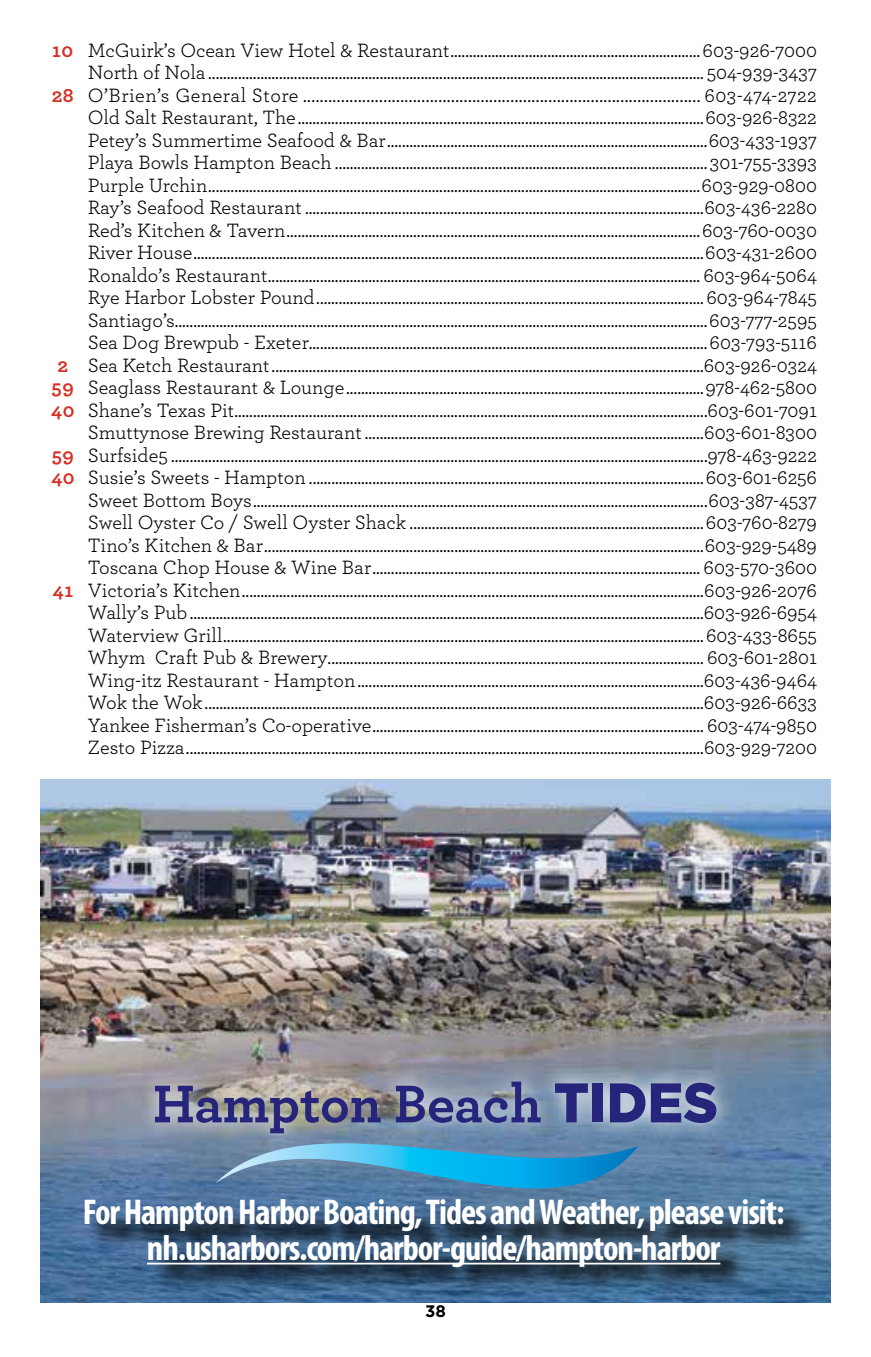
<style>
.page{position:relative;width:871px;height:1357px;background:#fff}
.page>*{position:absolute;margin:0;border:0;box-sizing:border-box;transform-origin:0 0}
.t1{font:700 55.8px "Archer";letter-spacing:-.005em;color:#26247b}
.t2{font:700 condensed 36px/36px "Myriad Pro";letter-spacing:-.03em;color:#fff;text-align:center}
.t3{font:20.25px/22.5px "Archer";color:#000;text-align:right}
.t4{font:700 16.65px "Gotham";color:#000}
.s1{font-weight:700;color:#d63127}
.s2{font-family:"Gotham";font-weight:900}
</style>
<div class="page">
<img style="left:40px;top:779px;width:790px;height:523px">
<svg style="left:138px;top:1064px;width:596px;height:86px;background:#949fad"></svg>
<svg style="left:216px;top:1143px;width:422px;height:45px;background:#4497c3"></svg>
<svg style="left:88px;top:1203px;width:722px;height:91px;background:#3a5978"></svg>
<hr style="left:147px;top:1262px;width:573px;height:2px;background:#fff">
<p class="t3" style="left:51px;top:38px;width:767px"><span class="s1">10</span> McGuirk’s Ocean View Hotel &amp; Restaurant...................................................................603-926-7000<br>North of Nola ..................................................................................................................................... 504-939-3437<br><span class="s1">28</span> O’Brien’s General Store .............................................................................................. 603-474-2722<br>Old Salt Restaurant, The.............................................................................................................603-926-8322<br>Petey’s Summertime Seafood &amp; Bar......................................................................................603-433-1937<br>Playa Bowls Hampton Beach ....................................................................................................301-755-3393<br>Purple Urchin....................................................................................................................................603-929-0800<br>Ray’s Seafood Restaurant ...........................................................................................................603-436-2280<br>Red’s Kitchen &amp; Tavern...............................................................................................................603-760-0030<br>River House.........................................................................................................................................603-431-2600<br>Ronaldo’s Restaurant.................................................................................................................... 603-964-5064<br>Rye Harbor Lobster Pound........................................................................................................603-964-7845<br>Santiago’s...............................................................................................................................................603-777-2595<br>Sea Dog Brewpub - Exeter...........................................................................................................603-793-5116<br><span class="s1">2</span> Sea Ketch Restaurant....................................................................................................................603-926-0324<br><span class="s1">59</span> Seaglass Restaurant &amp; Lounge................................................................................................978-462-5800<br><span class="s1">40</span> Shane’s Texas Pit...............................................................................................................................603-601-7091<br>Smuttynose Brewing Restaurant...........................................................................................603-601-8300<br><span class="s1">59</span> Surfside5 ................................................................................................................................................978-463-9222<br><span class="s1">40</span> Susie’s Sweets - Hampton ..........................................................................................................603-601-6256<br>Sweet Bottom Boys..........................................................................................................................603-387-4537<br>Swell Oyster Co / Swell Oyster Shack ...............................................................................603-760-8279<br>Tino’s Kitchen &amp; Bar......................................................................................................................603-929-5489<br>Toscana Chop House &amp; Wine Bar........................................................................................ 603-570-3600<br><span class="s1">41</span> Victoria’s Kitchen............................................................................................................................603-926-2076<br>Wally’s Pub..........................................................................................................................................603-926-6954<br>Waterview Grill.................................................................................................................................603-433-8655<br>Whym Craft Pub &amp; Brewery..................................................................................................... 603-601-2801<br>Wing-itz Restaurant - Hampton.............................................................................................603-436-9464<br>Wok the Wok......................................................................................................................................603-926-6633<br>Yankee Fisherman’s Co-operative......................................................................................... 603-474-9850<br>Zesto Pizza...........................................................................................................................................603-929-7200</p>
<h1 class="t1" style="left:153px;top:1060px;width:566px">Hampton Beach <span class="s2">TIDES</span></h1>
<h2 class="t2" style="left:83px;top:1193px;width:703px">For Hampton Harbor Boating, Tides and Weather, please visit: nh.usharbors.com/harbor-guide/hampton-harbor</h2>
<p class="t4" style="left:425px;top:1301px;width:22px">38</p>
</div>
